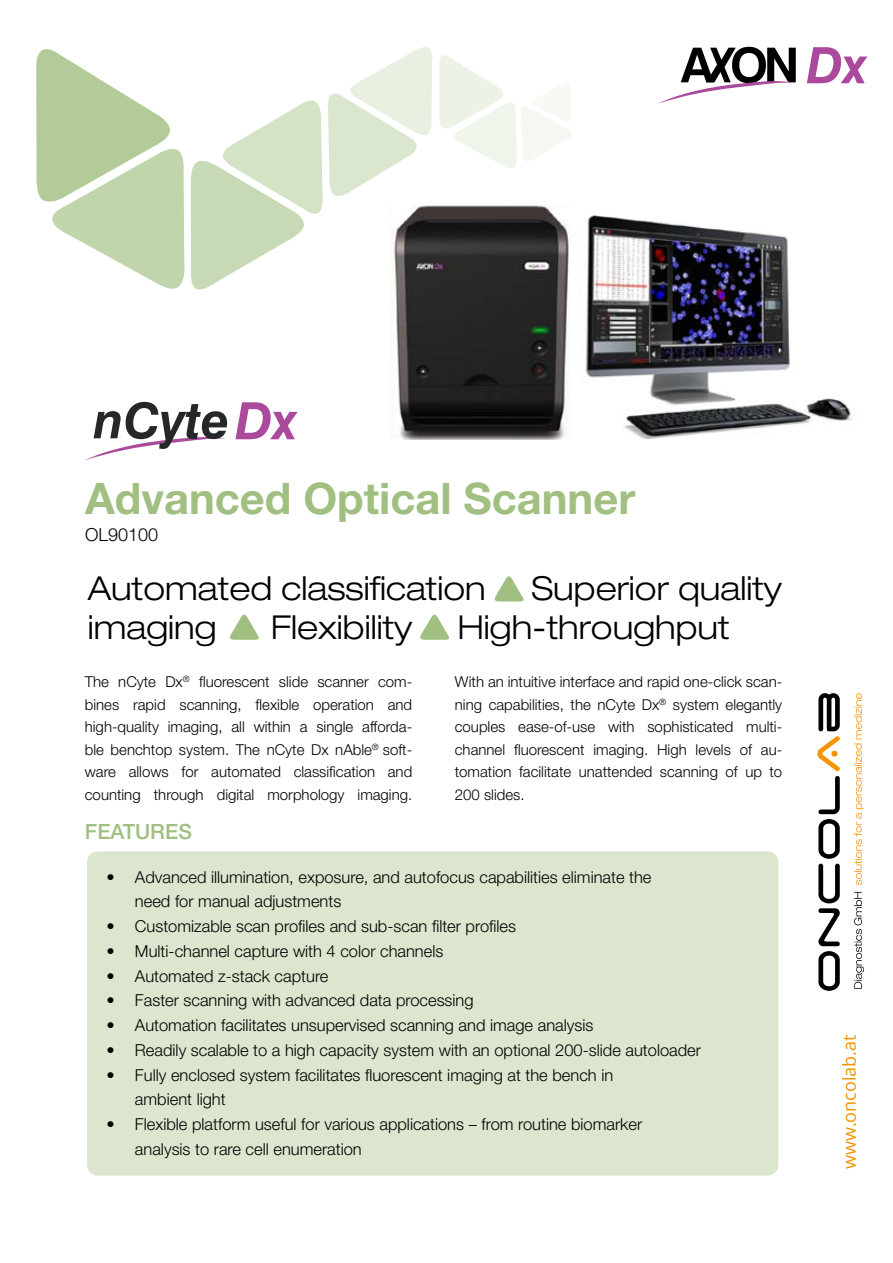
<style>
.page{position:relative;width:893px;height:1263px;background:#fff}
.page>*{position:absolute;margin:0;border:0;box-sizing:border-box;transform-origin:0 0}
.t1{font:700 43.5px "Helvetica Neue LT Pro";color:#a0bf80}
.t2{font:300 expanded 33px "Helvetica Neue LT Pro";color:#000}
.t3{font:500 21px "Helvetica Neue LT Pro";color:#a0bf80}
.t4{font:18px "Open Sans";color:#f39503}
.t5{font:300 18px "Helvetica Neue LT Pro";color:#000}
.t6{font:300 16.5px/24.8px "Helvetica Neue LT Pro";color:#000}
.t7{font:300 15px/22.5px "Helvetica Neue LT Pro";color:#000;text-align:justify}
</style>
<div class="page">
<img style="left:395px;top:205px;width:457px;height:235px">
<svg style="left:36px;top:49px;width:148px;height:240px"></svg>
<svg style="left:191px;top:47px;width:241px;height:243px"></svg>
<svg style="left:439px;top:55px;width:133px;height:113px"></svg>
<svg style="left:817px;top:693px;width:23px;height:298px"></svg>
<svg style="left:854px;top:892px;width:10px;height:97px"></svg>
<svg style="left:854px;top:693px;width:10px;height:192px"></svg>
<div style="left:85px;top:850px;width:695px;height:327px;background:#dce6ce;border-radius:13px"></div>
<div style="left:84px;top:848px;width:697px;height:331px;border:3px solid #fff;border-radius:13px"></div>
<svg style="left:807px;top:47px;width:60px;height:36px"></svg>
<svg style="left:658px;top:47px;width:138px;height:57px"></svg>
<svg style="left:235px;top:402px;width:63px;height:37px"></svg>
<svg style="left:86px;top:402px;width:141px;height:58px"></svg>
<svg style="left:494px;top:576px;width:30px;height:26px"></svg>
<svg style="left:230px;top:614px;width:28px;height:26px"></svg>
<svg style="left:420px;top:614px;width:29px;height:26px"></svg>
<h1 class="t1" style="left:85px;top:471px;width:552px">Advanced Optical Scanner</h1>
<p class="t5" style="left:85px;top:523px;width:75px">OL90100</p>
<h2 class="t2" style="left:88px;top:568px;width:400px">Automated classification</h2>
<h2 class="t2" style="left:531px;top:568px;width:252px">Superior quality</h2>
<h2 class="t2" style="left:88px;top:608px;width:130px">imaging</h2>
<h2 class="t2" style="left:271px;top:608px;width:143px">Flexibility</h2>
<h2 class="t2" style="left:458px;top:608px;width:273px">High-throughput</h2>
<p class="t7" style="left:85px;top:670px;width:329px">The nCyte Dx<sup>®</sup> fluorescent slide scanner com&shy;bines rapid scanning, flexible operation and high-quality imaging, all within a single afforda&shy;ble benchtop system. The nCyte Dx nAble<sup>®</sup> soft&shy;ware allows for automated classification and counting through digital morphology imaging.</p>
<p class="t7" style="left:455px;top:670px;width:329px;text-align:left">With an intuitive interface and rapid one-click scan&shy;ning capabilities, the nCyte Dx<sup>®</sup> system elegantly couples ease-of-use with sophisticated multi&shy;channel fluorescent imaging. High levels of au&shy;tomation facilitate unattended scanning of up to 200 slides.</p>
<p class="t3" style="left:85px;top:819px;width:108px">FEATURES</p>
<p class="t6" style="left:135px;top:864px;width:518px;text-indent:-28px">• Advanced illumination, exposure, and autofocus capabilities eliminate the need for manual adjustments</p>
<p class="t6" style="left:106px;top:913px;width:411px">• Customizable scan profiles and sub-scan filter profiles</p>
<p class="t6" style="left:106px;top:938px;width:338px">• Multi-channel capture with 4 color channels</p>
<p class="t6" style="left:106px;top:963px;width:223px">• Automated z-stack capture</p>
<p class="t6" style="left:106px;top:988px;width:369px">• Faster scanning with advanced data processing</p>
<p class="t6" style="left:106px;top:1012px;width:488px">• Automation facilitates unsupervised scanning and image analysis</p>
<p class="t6" style="left:106px;top:1037px;width:596px">• Readily scalable to a high capacity system with an optional 200-slide autoloader</p>
<p class="t6" style="left:135px;top:1062px;width:480px;text-indent:-28px">• Fully enclosed system facilitates fluorescent imaging at the bench in ambient light</p>
<p class="t6" style="left:135px;top:1111px;width:509px;text-indent:-28px">• Flexible platform useful for various applications – from routine biomarker analysis to rare cell enumeration</p>
<p class="t4" style="left:837px;top:1169px;width:136px;rotate:-90deg">www.oncolab.at</p>
</div>
